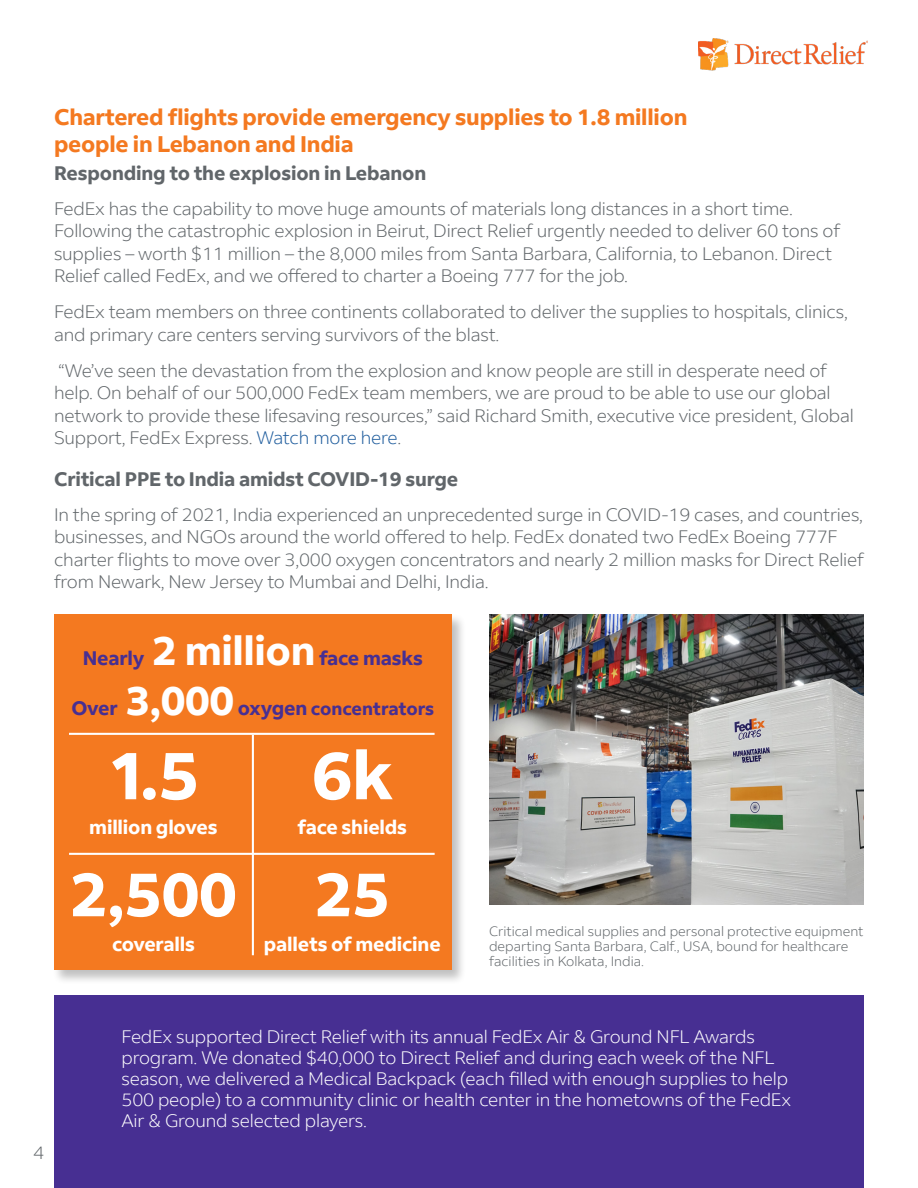
<style>
.page{position:relative;width:918px;height:1188px;background:#fff}
.page>*{position:absolute;margin:0;border:0;box-sizing:border-box;transform-origin:0 0}
.t1{font:700 67.5px "Fed Ex Sans";color:#fff}
.t2{font:700 62.1px "Fed Ex Sans";color:#fff}
.t3{font:700 22.5px/27px "Fed Ex Sans";letter-spacing:-.01em;color:#f47920}
.t4{font:700 19.5px "Fed Ex Sans";letter-spacing:-.01em;color:#61666a}
.t5{font:700 19.5px "Fed Ex Sans";letter-spacing:-.01em;color:#fff}
.t6{font:700 19.5px "Fed Ex Sans";letter-spacing:-.01em;color:#472f92}
.t7{font:300 18px/22.5px "Fed Ex Sans";letter-spacing:-.01em;color:#61666a}
.t8{font:300 18px/21px "Fed Ex Sans";letter-spacing:-.01em;color:#fff}
.t9{font:700 18px "Fed Ex Sans";letter-spacing:-.005em;color:#472f92}
.t10{font:300 13.5px/15px "Fed Ex Sans";color:#61666a}
.s1{color:#215e9e}
.s2{font-size:40.5px;color:#fff}
.s3{font-size:19.5px}
</style>
<div class="page">
<div style="left:54px;top:996px;width:810px;height:192px;background:#472f92"></div>
<img style="left:699px;top:39px;width:169px;height:32px">
<img style="left:489px;top:615px;width:375px;height:289px">
<div style="left:52px;top:613px;width:415px;height:372px;background:#000;opacity:.25"></div>
<div style="left:54px;top:615px;width:398px;height:355px;background:#f47920"></div>
<hr style="left:252px;top:735px;width:2px;height:220px;background:#fff">
<hr style="left:69px;top:733px;width:366px;height:2px;background:#fff">
<hr style="left:69px;top:853px;width:366px;height:2px;background:#fff">
<p class="t3" style="left:54px;top:103px;width:635px">Chartered flights provide emergency supplies to 1.8 million people in Lebanon and India</p>
<p class="t4" style="left:54px;top:162px;width:374px">Responding to the explosion in Lebanon</p>
<p class="t7" style="left:54px;top:197px;width:788px">FedEx has the capability to move huge amounts of materials long distances in a short time.<br>Following the catastrophic explosion in Beirut, Direct Relief urgently needed to deliver 60 tons of supplies – worth $11 million – the 8,000 miles from Santa Barbara, California, to Lebanon. Direct Relief called FedEx, and we offered to charter a Boeing 777 for the job.</p>
<p class="t7" style="left:54px;top:301px;width:795px">FedEx team members on three continents collaborated to deliver the supplies to hospitals, clinics, and primary care centers serving survivors of the blast.</p>
<p class="t7" style="left:54px;top:359px;width:801px">“We’ve seen the devastation from the explosion and know people are still in desperate need of help. On behalf of our 500,000 FedEx team members, we are proud to be able to use our global network to provide these lifesaving resources,” said Richard Smith, executive vice president, Global Support, FedEx Express. <span class="s1">Watch more here</span>.</p>
<p class="t4" style="left:54px;top:468px;width:406px">Critical PPE to India amidst COVID-19 surge</p>
<p class="t7" style="left:54px;top:503px;width:811px">In the spring of 2021, India experienced an unprecedented surge in COVID-19 cases, and countries, businesses, and NGOs around the world offered to help. FedEx donated two FedEx Boeing 777F charter flights to move over 3,000 oxygen concentrators and nearly 2 million masks for Direct Relief from Newark, New Jersey to Mumbai and Delhi, India.</p>
<p class="t6" style="left:83px;top:647px;width:342px">Nearly <span class="s2">2 million</span> face masks</p>
<p class="t9" style="left:71px;top:698px;width:365px"><span class="s3">Over</span> <span class="s2">3,000</span> <span class="s3">oxygen</span> concentrators</p>
<h1 class="t1" style="left:107px;top:736px;width:94px">1.5</h1>
<p class="t5" style="left:89px;top:816px;width:130px">million gloves</p>
<h2 class="t2" style="left:70px;top:859px;width:169px">2,500</h2>
<p class="t5" style="left:112px;top:933px;width:84px">coveralls</p>
<h1 class="t1" style="left:311px;top:736px;width:83px">6k</h1>
<p class="t5" style="left:298px;top:816px;width:111px">face shields</p>
<h2 class="t2" style="left:315px;top:859px;width:77px">25</h2>
<p class="t5" style="left:264px;top:933px;width:178px">pallets of medicine</p>
<p class="t10" style="left:489px;top:924px;width:376px">Critical medical supplies and personal protective equipment departing Santa Barbara, Calf., USA, bound for healthcare facilities in Kolkata, India.</p>
<p class="t7" style="left:33px;top:1142px;width:13px">4</p>
<p class="t8" style="left:122px;top:1027px;width:671px">FedEx supported Direct Relief with its annual FedEx Air &amp; Ground NFL Awards program. We donated $40,000 to Direct Relief and during each week of the NFL season, we delivered a Medical Backpack (each filled with enough supplies to help 500 people) to a community clinic or health center in the hometowns of the FedEx Air &amp; Ground selected players.</p>
</div>
